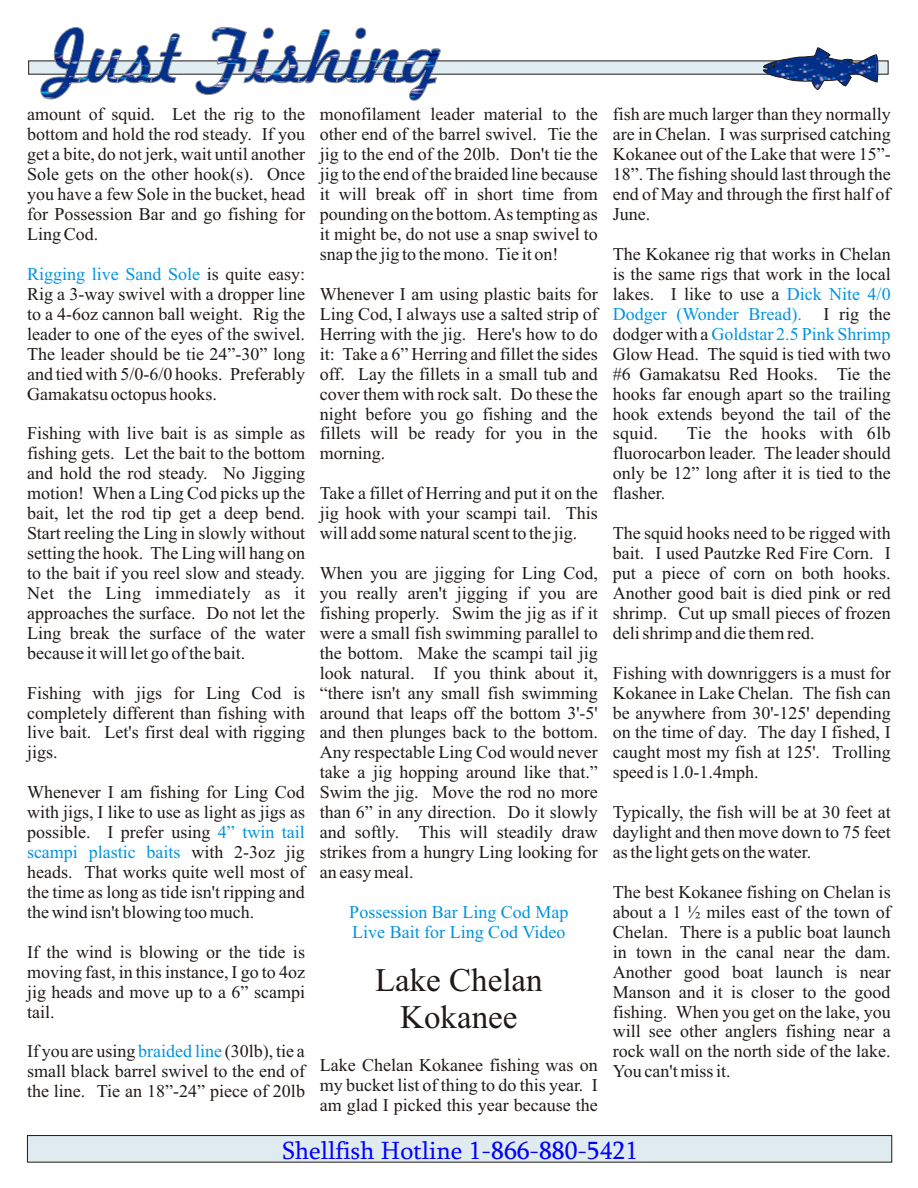
<style>
.page{position:relative;width:918px;height:1188px;background:#fff}
.page>*{position:absolute;margin:0;border:0;box-sizing:border-box;transform-origin:0 0}
.t1{font:33px "Times New Roman";color:#1f1a17}
.t2{font:25.5px "Sylfaen";color:#00f}
.t3{font:18px/20px "Times New Roman";color:#1f1a17}
.t4{font:18px/20px "Times New Roman";color:#0094de}
.t5{font:18px "Times New Roman";letter-spacing:.02em;color:#1f1a17}
.s1{color:#1f1a17}
.s2{color:#0094de}
</style>
<div class="page">
<div style="left:27px;top:1135px;width:865px;height:27px;background:#e0ebf0;border:1px solid #1f1a17"></div>
<div style="left:28px;top:61px;width:860px;height:13px;background:#e0edf2"></div>
<svg style="left:41px;top:27px;width:400px;height:74px"></svg>
<svg style="left:763px;top:47px;width:115px;height:43px"></svg>
<p class="t3" style="left:27px;top:106px;width:865px">amount of squid. Let the rig to the monofilament leader material to the fish are much larger than they normally bottom and hold the rod steady. If you other end of the barrel swivel. Tie the are in Chelan. I was surprised catching get a bite, do not jerk, wait until another jig to the end of the 20lb. Don't tie the Kokanee out of the Lake that were 15”- Sole gets on the other hook(s). Once jig to the end of the braided line because 18”. The fishing should last through the you have a few Sole in the bucket, head it will break off in short time from end of May and through the first half of for Possession Bar and go fishing for pounding on the bottom. As tempting as June.<br>Ling Cod.</p>
<p class="t3" style="left:320px;top:226px;width:279px">it might be, do not use a snap swivel to snap the jig to the mono. Tie it on!</p>
<p class="t3" style="left:613px;top:246px;width:279px">The Kokanee rig that works in Chelan</p>
<p class="t4" style="left:27px;top:266px;width:280px">Rigging live Sand Sole <span class="s1">is quite easy:</span></p>
<p class="t3" style="left:27px;top:266px;width:865px;text-align:justify;text-indent:586px">is the same rigs that work in the local Rig a 3-way swivel with a dropper line Whenever I am using plastic baits for lakes. I like to use a <span class="s2">Dick Nite 4/0 </span>to a 4-6oz cannon ball weight. Rig the Ling Cod, I always use a salted strip of</p>
<p class="t4" style="left:613px;top:306px;width:191px">Dodger (Wonder Bread).</p>
<p class="t3" style="left:27px;top:306px;width:865px;text-align:justify;text-indent:796px">I rig the leader to one of the eyes of the swivel. Herring with the jig. Here's how to do dodger with a <span class="s2">Goldstar 2.5 Pink Shrimp </span>The leader should be tie 24”-30” long it: Take a 6” Herring and fillet the sides Glow Head. The squid is tied with two and tied with 5/0-6/0 hooks. Preferably off. Lay the fillets in a small tub and #6 Gamakatsu Red Hooks. Tie the Gamakatsu octopus hooks.</p>
<p class="t3" style="left:320px;top:385px;width:572px">cover them with rock salt. Do these the hooks far enough apart so the trailing</p>
<p class="t3" style="left:320px;top:405px;width:572px">night before you go fishing and the hook extends beyond the tail of the</p>
<p class="t3" style="left:27px;top:425px;width:633px">Fishing with live bait is as simple as fillets will be ready for you in the squid.</p>
<p class="t5" style="left:687px;top:427px;width:205px">Tie the hooks with 6lb</p>
<p class="t3" style="left:27px;top:445px;width:360px">fishing gets. Let the bait to the bottom morning.</p>
<p class="t3" style="left:613px;top:445px;width:279px">fluorocarbon leader. The leader should</p>
<p class="t3" style="left:27px;top:465px;width:279px">and hold the rod steady. No Jigging</p>
<p class="t3" style="left:27px;top:465px;width:865px;text-indent:586px">only be 12” long after it is tied to the motion! When a Ling Cod picks up the Take a fillet of Herring and put it on the flasher.<br>bait, let the rod tip get a deep bend. jig hook with your scampi tail. This<br>Start reeling the Ling in slowly without will add some natural scent to the jig.</p>
<p class="t3" style="left:613px;top:525px;width:279px">The squid hooks need to be rigged with</p>
<p class="t3" style="left:27px;top:545px;width:865px;text-indent:586px">bait. I used Pautzke Red Fire Corn. I to the bait if you reel slow and steady. When you are jigging for Ling Cod, put a piece of corn on both hooks.<br>Net the Ling immediately as it you really aren't jigging if you are Another good bait is died pink or red approaches the surface. Do not let the fishing properly. Swim the jig as if it shrimp. Cut up small pieces of frozen Ling break the surface of the water were a small fish swimming parallel to deli shrimp and die them red.<br>because it will let go of the bait.</p>
<p class="t3" style="left:27px;top:545px;width:279px">setting the hook. The Ling will hang on</p>
<p class="t3" style="left:320px;top:644px;width:279px">the bottom. Make the scampi tail jig</p>
<p class="t3" style="left:320px;top:664px;width:572px">look natural. If you think about it, Fishing with downriggers is a must for</p>
<p class="t3" style="left:27px;top:684px;width:865px">Fishing with jigs for Ling Cod is “there isn't any small fish swimming Kokanee in Lake Chelan. The fish can</p>
<p class="t3" style="left:27px;top:704px;width:865px">completely different than fishing with around that leaps off the bottom 3'-5' be anywhere from 30'-125' depending</p>
<p class="t3" style="left:27px;top:724px;width:865px">live bait. Let's first deal with rigging and then plunges back to the bottom. on the time of day. The day I fished, I</p>
<p class="t3" style="left:27px;top:744px;width:32px">jigs.</p>
<p class="t3" style="left:320px;top:744px;width:572px">Any respectable Ling Cod would never caught most my fish at 125'. Trolling</p>
<p class="t3" style="left:320px;top:764px;width:440px">take a jig hopping around like that.” speed is 1.0-1.4mph.</p>
<p class="t3" style="left:27px;top:784px;width:572px">Whenever I am fishing for Ling Cod Swim the jig. Move the rod no more</p>
<p class="t3" style="left:27px;top:804px;width:865px">with jigs, I like to use as light as jigs as than 6” in any direction. Do it slowly Typically, the fish will be at 30 feet at</p>
<p class="t3" style="left:27px;top:824px;width:279px">possible. I prefer using <span class="s2">4” twin tail</span></p>
<p class="t3" style="left:320px;top:824px;width:572px">and softly. This will steadily draw daylight and then move down to 75 feet</p>
<p class="t3" style="left:191px;top:844px;width:621px">with 2-3oz jig strikes from a hungry Ling looking for as the light gets on the water.</p>
<p class="t3" style="left:27px;top:864px;width:388px">heads. That works quite well most of an easy meal.</p>
<p class="t3" style="left:27px;top:884px;width:279px">the time as long as tide isn't ripping and</p>
<p class="t3" style="left:613px;top:884px;width:279px">The best Kokanee fishing on Chelan is</p>
<p class="t3" style="left:27px;top:904px;width:229px">the wind isn't blowing too much.</p>
<p class="t3" style="left:613px;top:904px;width:280px">about a 1 ½ miles east of the town of<br>Chelan. There is a public boat launch</p>
<p class="t3" style="left:27px;top:943px;width:279px">If the wind is blowing or the tide is</p>
<p class="t3" style="left:613px;top:943px;width:279px">in town in the canal near the dam.</p>
<p class="t3" style="left:27px;top:963px;width:279px">moving fast, in this instance, I go to 4oz</p>
<p class="t3" style="left:613px;top:963px;width:279px">Another good boat launch is near</p>
<p class="t4" style="left:27px;top:844px;width:155px">scampi plastic baits</p>
<p class="t4" style="left:349px;top:904px;width:221px">Possession Bar Ling Cod Map<br>Live Bait for Ling Cod Video</p>
<h1 class="t1" style="left:375px;top:968px;width:169px">Lake Chelan</h1>
<p class="t3" style="left:27px;top:983px;width:279px">jig heads and move up to a 6” scampi</p>
<p class="t3" style="left:613px;top:983px;width:279px">Manson and it is closer to the good</p>
<p class="t3" style="left:27px;top:1003px;width:29px">tail.</p>
<h1 class="t1" style="left:400px;top:1005px;width:119px">Kokanee</h1>
<p class="t3" style="left:613px;top:1003px;width:280px">fishing. When you get on the lake, you will see other anglers fishing near a</p>
<p class="t3" style="left:27px;top:1043px;width:279px">If you are using <span class="s2">braided line</span> (30lb), tie a</p>
<p class="t3" style="left:613px;top:1043px;width:280px">rock wall on the north side of the lake.</p>
<p class="t3" style="left:320px;top:1056px;width:279px">Lake Chelan Kokanee fishing was on</p>
<p class="t3" style="left:27px;top:1063px;width:280px">small black barrel swivel to the end of</p>
<p class="t3" style="left:613px;top:1063px;width:120px">You can't miss it.</p>
<p class="t3" style="left:320px;top:1076px;width:279px">my bucket list of thing to do this year. I</p>
<p class="t3" style="left:27px;top:1083px;width:279px">the line. Tie an 18”-24” piece of 20lb</p>
<p class="t3" style="left:320px;top:1096px;width:280px">am glad I picked this year because the</p>
<h2 class="t2" style="left:282px;top:1140px;width:357px">Shellfish Hotline 1-866-880-5421</h2>
</div>
